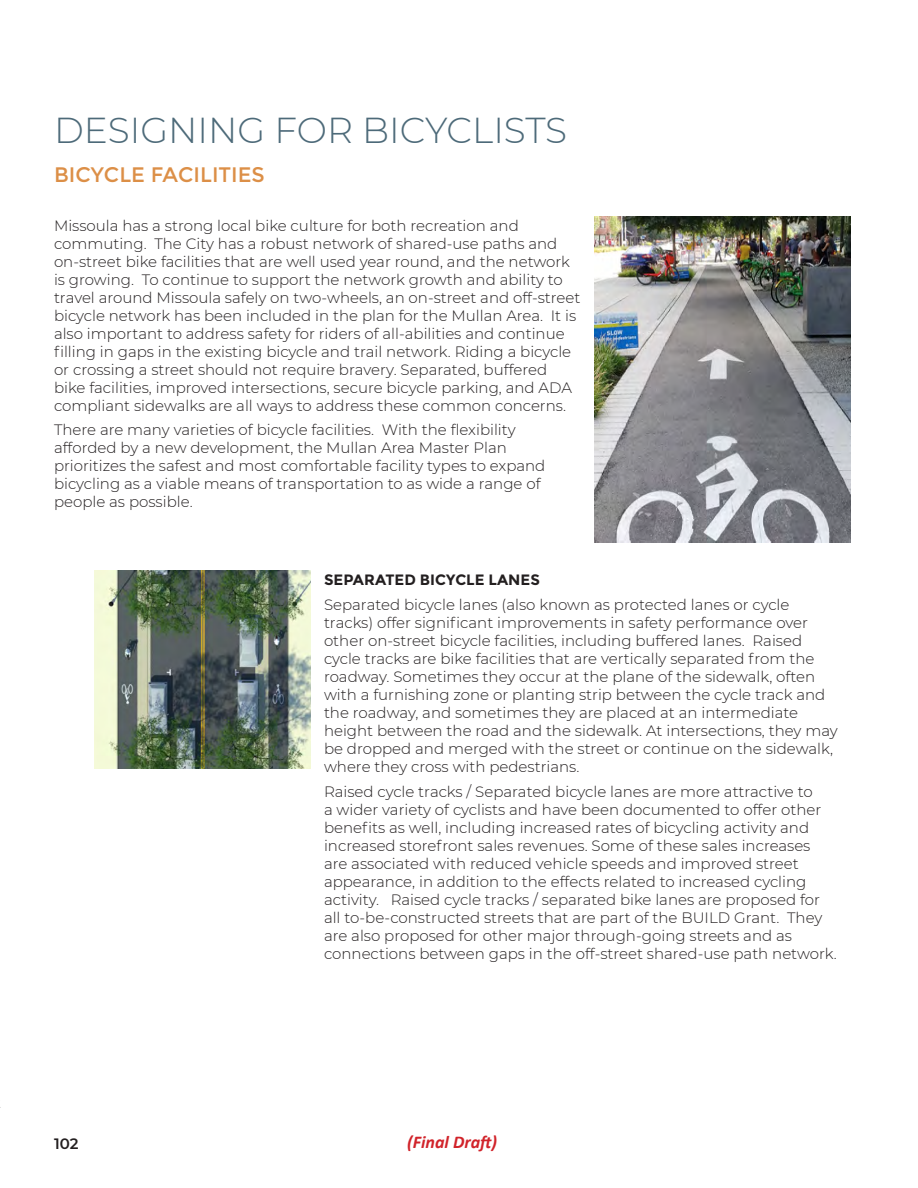
<style>
.page{position:relative;width:918px;height:1188px;background:#fff}
.page>*{position:absolute;margin:0;border:0;box-sizing:border-box;transform-origin:0 0}
.Heading_2{font:300 36px "Montserrat";color:#4d6a79}
.Heading_5{font:21px "Montserrat";color:#dc8f47}
.t1{font:italic 700 18px "Calibri";color:#d1232a}
.Paragraph{font:300 15px/18px "Montserrat";color:#231f20}
.Paragraph_Header{font:700 15px "Montserrat";color:#231f20}
.t2{font:600 15px "Montserrat";color:#231f20}
</style>
<div class="page">
<img style="left:94px;top:571px;width:216px;height:197px">
<img style="left:594px;top:216px;width:256px;height:326px">
<p class="Heading_2" style="left:54px;top:106px;width:515px">DESIGNING FOR BICYCLISTS</p>
<p class="Heading_5" style="left:54px;top:163px;width:212px">BICYCLE FACILITIES</p>
<p class="Paragraph" style="left:54px;top:216px;width:528px">Missoula has a strong local bike culture for both recreation and commuting. The City has a robust network of shared-use paths and on-street bike facilities that are well used year round, and the network is growing. To continue to support the network growth and ability to travel around Missoula safely on two-wheels, an on-street and off-street bicycle network has been included in the plan for the Mullan Area. It is also important to address safety for riders of all-abilities and continue filling in gaps in the existing bicycle and trail network. Riding a bicycle or crossing a street should not require bravery. Separated, buffered bike facilities, improved intersections, secure bicycle parking, and ADA compliant sidewalks are all ways to address these common concerns.</p>
<p class="Paragraph" style="left:54px;top:420px;width:493px">There are many varieties of bicycle facilities. With the flexibility afforded by a new development, the Mullan Area Master Plan prioritizes the safest and most comfortable facility types to expand bicycling as a viable means of transportation to as wide a range of people as possible.</p>
<p class="t2" style="left:54px;top:1133px;width:26px">102</p>
<p class="Paragraph_Header" style="left:324px;top:571px;width:217px">SEPARATED BICYCLE LANES</p>
<p class="Paragraph" style="left:324px;top:595px;width:515px">Separated bicycle lanes (also known as protected lanes or cycle tracks) offer significant improvements in safety performance over other on-street bicycle facilities, including buffered lanes. Raised cycle tracks are bike facilities that are vertically separated from the roadway. Sometimes they occur at the plane of the sidewalk, often with a furnishing zone or planting strip between the cycle track and the roadway, and sometimes they are placed at an intermediate height between the road and the sidewalk. At intersections, they may be dropped and merged with the street or continue on the sidewalk, where they cross with pedestrians.</p>
<p class="Paragraph" style="left:324px;top:782px;width:514px">Raised cycle tracks / Separated bicycle lanes are more attractive to<br>a wider variety of cyclists and have been documented to offer other benefits as well, including increased rates of bicycling activity and increased storefront sales revenues. Some of these sales increases are associated with reduced vehicle speeds and improved street appearance, in addition to the effects related to increased cycling activity. Raised cycle tracks / separated bike lanes are proposed for all to-be-constructed streets that are part of the BUILD Grant. They are also proposed for other major through-going streets and as connections between gaps in the off-street shared-use path network.</p>
<p class="t1" style="left:407px;top:1129px;width:91px">(Final Draft)</p>
</div>
